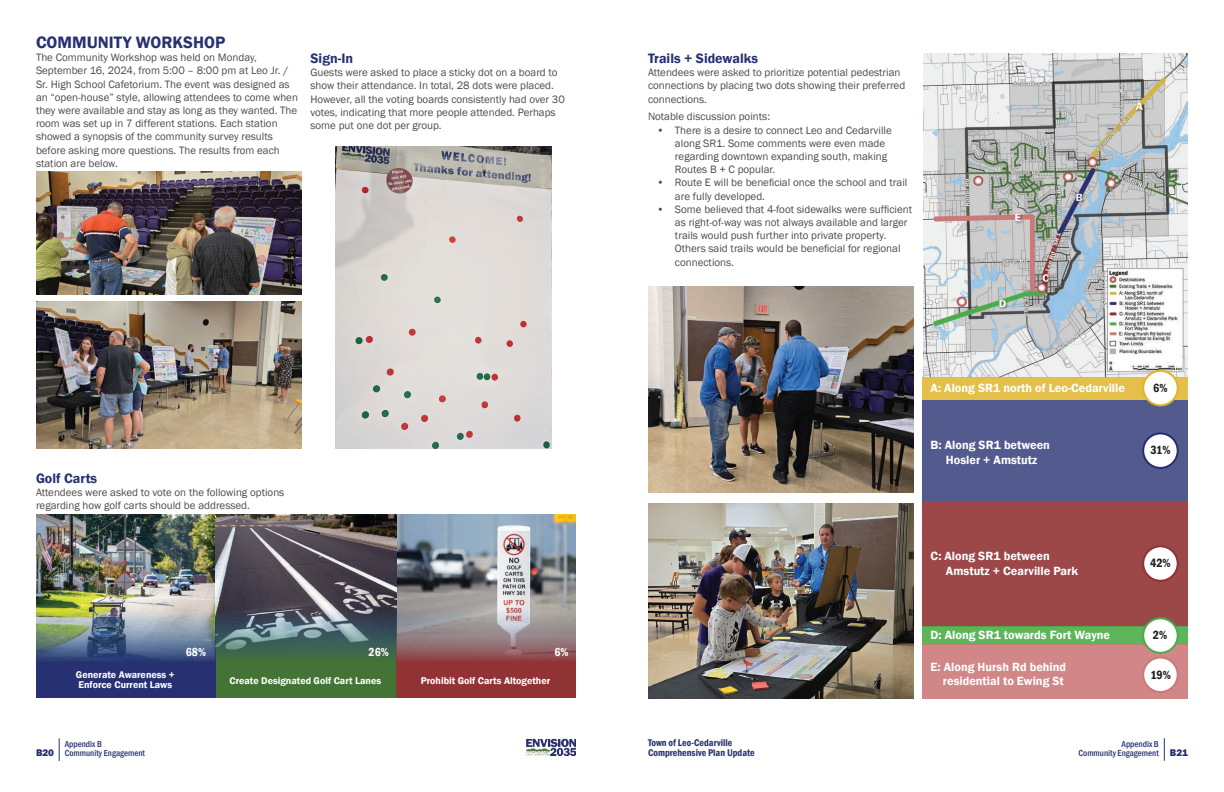
<style>
.page{position:relative;width:1224px;height:792px;background:#fff}
.page>*{position:absolute;margin:0;border:0;box-sizing:border-box;transform-origin:0 0}
.t1{font:600 17px "Franklin Gothic";color:#273172}
.t2{font:600 14px "Franklin Gothic";color:#273172}
.t3{font:600 12.2px/14.7px "Franklin Gothic";color:#fff}
.t4{font:600 condensed 12.2px "Franklin Gothic";color:#231f20}
.t5{font:600 condensed 12px "Franklin Gothic";color:#fff}
.t6{font:11px/13.2px "Franklin Gothic";color:#4b4b4c}
.t7{font:600 10px/10px "Franklin Gothic";color:#fff}
.t8{font:600 condensed 10px "Franklin Gothic";color:#273172}
.t9{font:800 10px "Franklin Gothic";color:#273172}
.t10{font:500 condensed 9px/9px "Franklin Gothic";color:#273172}
.s1{font-weight:800;font-stretch:normal;font-size:10px}
</style>
<div class="page">
<img style="left:525px;top:738px;width:51px;height:18px">
<svg style="left:59px;top:738px;width:1px;height:23px"></svg>
<svg style="left:1164px;top:738px;width:1px;height:23px"></svg>
<img style="left:36px;top:514px;width:540px;height:95px">
<img style="left:36px;top:609px;width:180px;height:53px">
<svg style="left:216px;top:609px;width:180px;height:53px;background:#526d69"></svg>
<svg style="left:396px;top:609px;width:180px;height:53px;background:#997f82"></svg>
<div style="left:36px;top:662px;width:180px;height:36px;background:#273172"></div>
<div style="left:216px;top:662px;width:180px;height:36px;background:#447336"></div>
<div style="left:396px;top:662px;width:180px;height:36px;background:#913334"></div>
<img style="left:923px;top:53px;width:265px;height:325px">
<div style="left:923px;top:378px;width:265px;height:22px;background:#e4c04b"></div>
<div style="left:923px;top:501px;width:265px;height:125px;background:#9c4748"></div>
<div style="left:922px;top:626px;width:266px;height:19px;background:#5db559"></div>
<div style="left:922px;top:645px;width:266px;height:53px;background:#d18687"></div>
<div style="left:1143px;top:546px;width:35px;height:35px;background:#fff;border-radius:50%"></div>
<div style="left:1142px;top:545px;width:37px;height:37px;border:2px solid #913334;border-radius:50%"></div>
<div style="left:1143px;top:618px;width:35px;height:35px;background:#fff;border-radius:50%"></div>
<div style="left:1142px;top:617px;width:37px;height:37px;border:2px solid #4bad47;border-radius:50%"></div>
<div style="left:1143px;top:658px;width:35px;height:34px;background:#fff;border-radius:50%"></div>
<div style="left:1142px;top:656px;width:37px;height:37px;border:2px solid #cc797a;border-radius:50%"></div>
<div style="left:922px;top:400px;width:266px;height:101px;background:#525a8e"></div>
<div style="left:1143px;top:433px;width:35px;height:35px;background:#fff;border-radius:50%"></div>
<div style="left:1142px;top:432px;width:37px;height:37px;border:2px solid #273172;border-radius:50%"></div>
<div style="left:1143px;top:371px;width:35px;height:34px;background:#fff;border-radius:50%"></div>
<div style="left:1142px;top:370px;width:37px;height:36px;border:2px solid #e0b52b;border-radius:50%"></div>
<img style="left:335px;top:147px;width:216px;height:301px">
<img style="left:36px;top:301px;width:266px;height:147px">
<img style="left:648px;top:503px;width:266px;height:195px">
<img style="left:36px;top:171px;width:266px;height:123px">
<img style="left:648px;top:287px;width:266px;height:205px">
<h1 class="t1" style="left:36px;top:32px;width:191px">COMMUNITY WORKSHOP</h1>
<p class="t6" style="left:36px;top:51px;width:263px">The Community Workshop was held on Monday, September 16, 2024, from 5:00 – 8:00 pm at Leo Jr. / Sr. High School Cafetorium. The event was designed as an “open-house” style, allowing attendees to come when they were available and stay as long as they wanted. The room was set up in 7 different stations. Each station showed a synopsis of the community survey results before asking more questions. The results from each station are below.</p>
<p class="t2" style="left:310px;top:50px;width:44px">Sign-In</p>
<p class="t6" style="left:310px;top:66px;width:256px">Guests were asked to place a sticky dot on a board to show their attendance. In total, 28 dots were placed.<br>However, all the voting boards consistently had over 30 votes, indicating that more people attended. Perhaps some put one dot per group.</p>
<p class="t2" style="left:36px;top:470px;width:63px">Golf Carts</p>
<p class="t6" style="left:36px;top:486px;width:250px">Attendees were asked to vote on the following options regarding how golf carts should be addressed.</p>
<p class="t5" style="left:186px;top:644px;width:22px">68%</p>
<p class="t5" style="left:369px;top:644px;width:22px">26%</p>
<p class="t5" style="left:554px;top:644px;width:16px">6%</p>
<p class="t7" style="left:76px;top:670px;width:100px">Generate Awareness +<br>Enforce Current Laws</p>
<p class="t7" style="left:229px;top:676px;width:153px">Create Designated Golf Cart Lanes</p>
<p class="t7" style="left:421px;top:676px;width:131px">Prohibit Golf Carts Altogether</p>
<p class="t2" style="left:648px;top:50px;width:112px">Trails + Sidewalks</p>
<p class="t6" style="left:648px;top:66px;width:259px">Attendees were asked to prioritize potential pedestrian connections by placing two dots showing their preferred connections.</p>
<p class="t6" style="left:648px;top:110px;width:124px">Notable discussion points:</p>
<p class="t6" style="left:675px;top:124px;width:218px;text-indent:-18px">• There is a desire to connect Leo and Cedarville along SR1. Some comments were even made regarding downtown expanding south, making Routes B + C popular.</p>
<p class="t6" style="left:675px;top:176px;width:234px;text-indent:-18px">• Route E will be beneficial once the school and trail are fully developed.</p>
<p class="t6" style="left:675px;top:203px;width:239px;text-indent:-18px">• Some believed that 4-foot sidewalks were sufficient as right-of-way was not always available and larger trails would push further into private property.<br>Others said trails would be beneficial for regional connections.</p>
<p class="t3" style="left:931px;top:380px;width:196px">A: Along SR1 north of Leo-Cedarville</p>
<p class="t4" style="left:1153px;top:380px;width:16px">6%</p>
<p class="t3" style="left:931px;top:438px;width:121px;text-align:center">B: Along SR1 between<br>Hosler + Amstutz</p>
<p class="t4" style="left:1150px;top:442px;width:22px">31%</p>
<p class="t3" style="left:946px;top:549px;width:134px;text-indent:-15px">C: Along SR1 between<br>Amstutz + Cearville Park</p>
<p class="t3" style="left:931px;top:627px;width:181px">D: Along SR1 towards Fort Wayne</p>
<p class="t3" style="left:931px;top:659px;width:137px;text-align:right">E: Along Hursh Rd behind residential to Ewing St</p>
<p class="t4" style="left:1150px;top:555px;width:22px">42%</p>
<p class="t4" style="left:1153px;top:626px;width:16px">2%</p>
<p class="t4" style="left:1150px;top:666px;width:22px">19%</p>
<p class="t8" style="left:648px;top:736px;width:86px">Town of Leo-Cedarville</p>
<p class="t10" style="left:65px;top:740px;width:82px">Appendix B<br>Community Engagement</p>
<p class="t10" style="left:1078px;top:740px;width:111px;text-indent:43px">Appendix B<br>Community Engagement <span class="s1">B21</span></p>
<p class="t9" style="left:36px;top:747px;width:20px">B20</p>
<p class="t8" style="left:648px;top:746px;width:108px">Comprehensive Plan Update</p>
</div>
